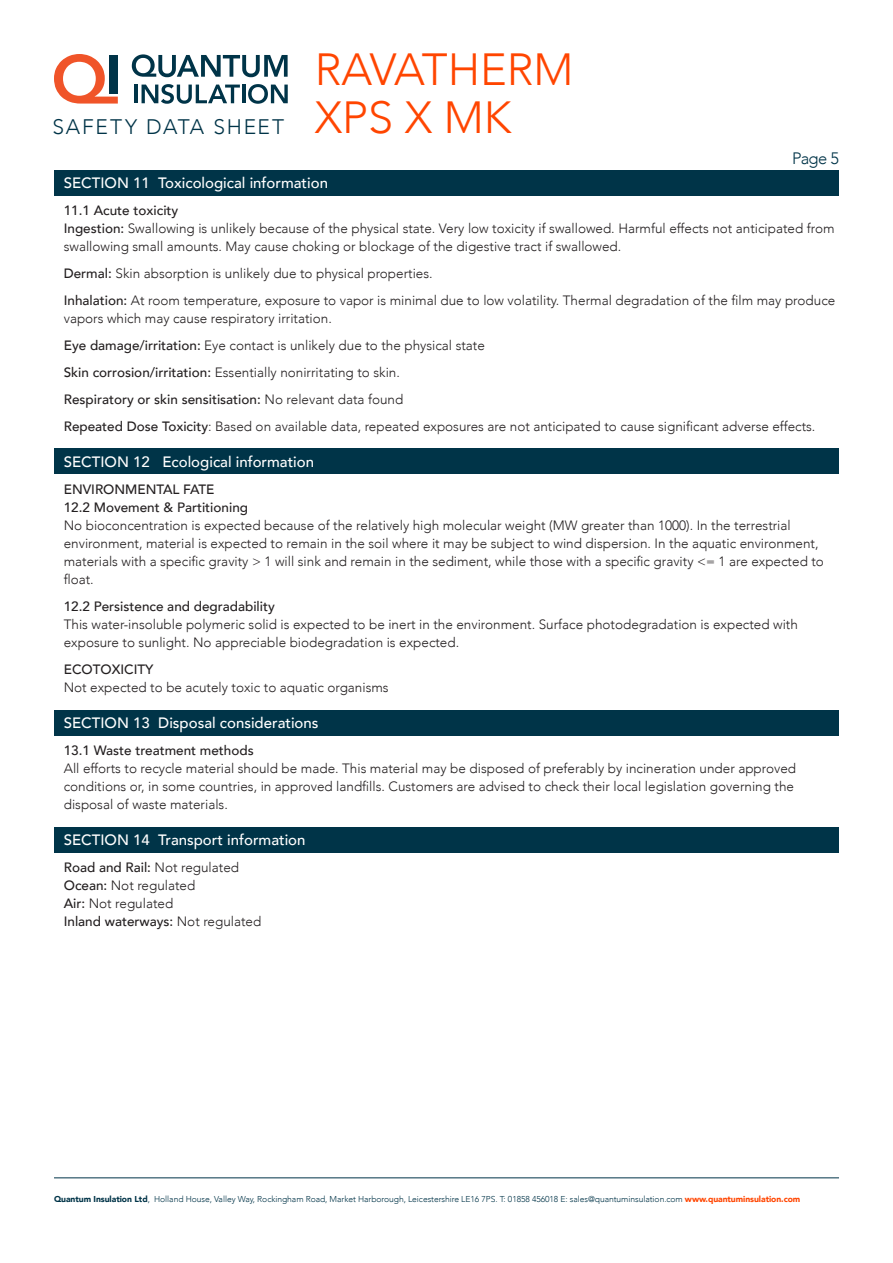
<style>
.page{position:relative;width:893px;height:1263px;background:#fff}
.page>*{position:absolute;margin:0;border:0;box-sizing:border-box;transform-origin:0 0}
.t1{font:300 45px/48px "Avenir";color:#ff4500}
.t2{font:300 21px "Avenir";letter-spacing:.08em;color:#003448}
.t3{font:300 16.5px "Avenir";color:#003448}
.t4{font:500 15px "Avenir";color:#fff}
.t5{font:300 13.5px/18px "Avenir";color:#231f20}
.t6{font:500 13.5px "Avenir";color:#231f20}
.t7{font:300 8.55px "Avenir";letter-spacing:-.005em;color:#003448}
.s1{font-weight:500}
.s2{font-weight:300}
.s3{font-weight:900}
.s4{font-weight:900;color:#ff4500}
</style>
<div class="page">
<div style="left:54px;top:170px;width:785px;height:26px;background:#003448"></div>
<div style="left:54px;top:449px;width:785px;height:25px;background:#003448"></div>
<div style="left:54px;top:710px;width:785px;height:26px;background:#003448"></div>
<div style="left:54px;top:827px;width:785px;height:26px;background:#003448"></div>
<hr style="left:54px;top:1177px;width:785px;height:1px;background:#003448">
<svg style="left:132px;top:54px;width:156px;height:23px"></svg>
<hr style="left:134px;top:85px;width:4px;height:18px;background:#003448">
<svg style="left:142px;top:84px;width:98px;height:20px"></svg>
<hr style="left:242px;top:85px;width:3px;height:18px;background:#003448">
<svg style="left:248px;top:84px;width:40px;height:20px"></svg>
<svg style="left:54px;top:54px;width:64px;height:50px"></svg>
<div style="left:109px;top:55px;width:9px;height:39px;background:#003448"></div>
<h2 class="t2" style="left:53px;top:114px;width:233px">SAFETY DATA SHEET</h2>
<h1 class="t1" style="left:315px;top:46px;width:260px">RAVATHERM<br>XPS X MK</h1>
<p class="t3" style="left:792px;top:148px;width:48px">Page 5</p>
<p class="t4" style="left:64px;top:170px;width:266px">SECTION 11 Toxicological information</p>
<p class="t6" style="left:64px;top:198px;width:116px">11.1 Acute toxicity</p>
<p class="t5" style="left:64px;top:219px;width:772px"><span class="s1">Ingestion:</span> Swallowing is unlikely because of the physical state. Very low toxicity if swallowed. Harmful effects not anticipated from swallowing small amounts. May cause choking or blockage of the digestive tract if swallowed.</p>
<p class="t5" style="left:64px;top:264px;width:370px"><span class="s1">Dermal:</span> Skin absorption is unlikely due to physical properties.</p>
<p class="t5" style="left:64px;top:291px;width:773px"><span class="s1">Inhalation:</span> At room temperature, exposure to vapor is minimal due to low volatility. Thermal degradation of the film may produce vapors which may cause respiratory irritation.</p>
<p class="t5" style="left:64px;top:336px;width:423px"><span class="s1">Eye damage/irritation:</span> Eye contact is unlikely due to the physical state</p>
<p class="t5" style="left:64px;top:363px;width:338px"><span class="s1">Skin corrosion/irritation:</span> Essentially nonirritating to skin.</p>
<p class="t6" style="left:64px;top:387px;width:341px">Respiratory or skin sensitisation: <span class="s2">No relevant data found</span></p>
<p class="t5" style="left:64px;top:417px;width:753px"><span class="s1">Repeated Dose Toxicity</span>: Based on available data, repeated exposures are not anticipated to cause significant adverse effects.</p>
<p class="t4" style="left:64px;top:449px;width:252px">SECTION 12 Ecological information</p>
<p class="t6" style="left:64px;top:477px;width:152px">ENVIRONMENTAL FATE</p>
<p class="t6" style="left:64px;top:495px;width:186px">12.2 Movement &amp; Partitioning</p>
<p class="t5" style="left:64px;top:516px;width:762px">No bioconcentration is expected because of the relatively high molecular weight (MW greater than 1000). In the terrestrial environment, material is expected to remain in the soil where it may be subject to wind dispersion. In the aquatic environment, materials with a specific gravity &gt; 1 will sink and remain in the sediment, while those with a specific gravity &lt;= 1 are expected to float.</p>
<p class="t6" style="left:64px;top:594px;width:213px">12.2 Persistence and degradability</p>
<p class="t5" style="left:64px;top:615px;width:736px">This water-insoluble polymeric solid is expected to be inert in the environment. Surface photodegradation is expected with exposure to sunlight. No appreciable biodegradation is expected.</p>
<p class="t6" style="left:64px;top:657px;width:91px">ECOTOXICITY</p>
<p class="t5" style="left:64px;top:678px;width:326px">Not expected to be acutely toxic to aquatic organisms</p>
<p class="t4" style="left:64px;top:710px;width:256px">SECTION 13 Disposal considerations</p>
<p class="t5" style="left:64px;top:741px;width:734px"><span class="s1">13.1 Waste treatment methods<br></span>All efforts to recycle material should be made. This material may be disposed of preferably by incineration under approved conditions or, in some countries, in approved landfills. Customers are advised to check their local legislation governing the disposal of waste materials.</p>
<p class="t4" style="left:64px;top:827px;width:243px">SECTION 14 Transport information</p>
<p class="t6" style="left:64px;top:855px;width:177px">Road and Rail: <span class="s2">Not regulated</span></p>
<p class="t5" style="left:64px;top:876px;width:133px"><span class="s1">Ocean:</span> Not regulated</p>
<p class="t5" style="left:64px;top:894px;width:111px"><span class="s1">Air:</span> Not regulated</p>
<p class="t6" style="left:64px;top:909px;width:199px">Inland waterways: <span class="s2">Not regulated</span></p>
<p class="t7" style="left:54px;top:1194px;width:748px"><span class="s3">Quantum Insulation Ltd</span>, Holland House, Valley Way, Rockingham Road, Market Harborough, Leicestershire LE16 7PS. T: 01858 456018 E: sales@quantuminsulation.com <span class="s4">www.quantuminsulation.com</span></p>
</div>
